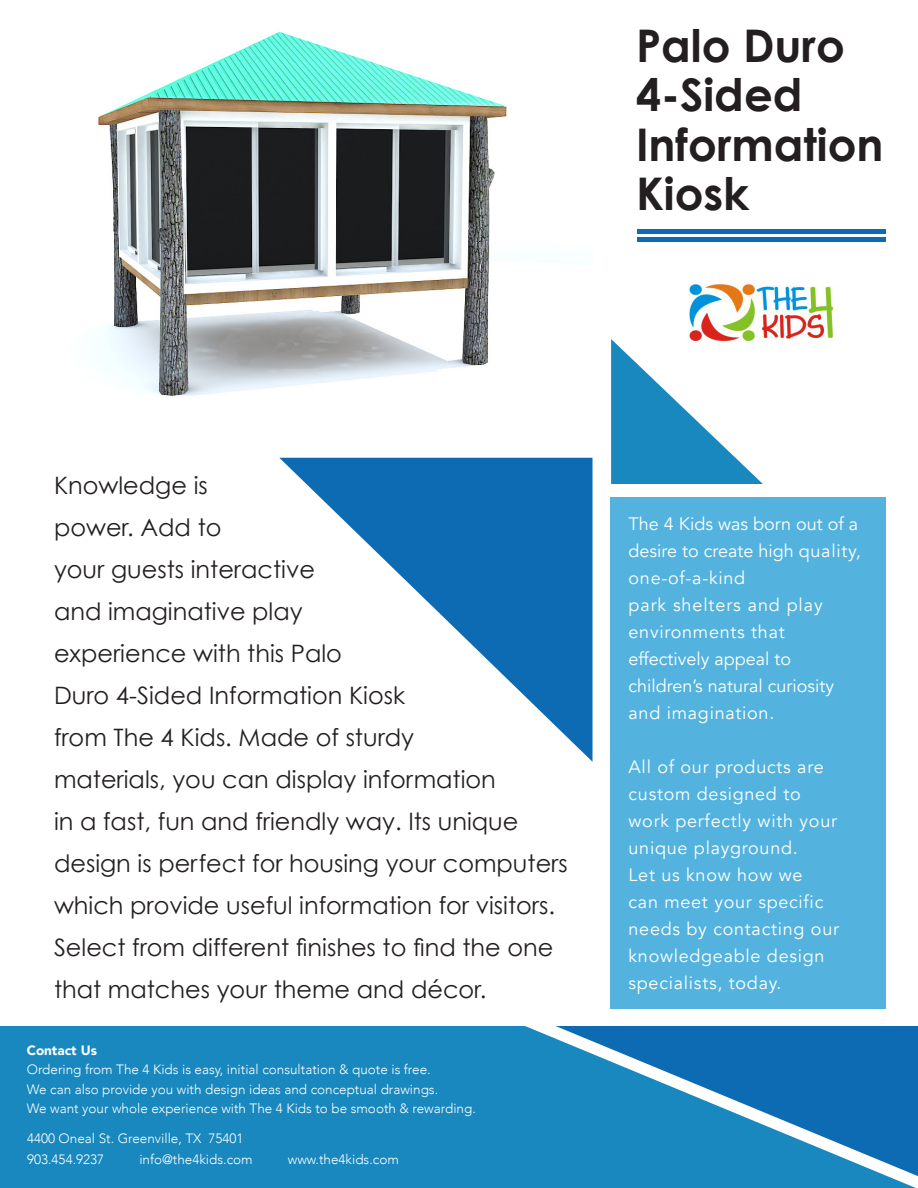
<style>
.page{position:relative;width:918px;height:1188px;background:#fff}
.page>*{position:absolute;margin:0;border:0;box-sizing:border-box;transform-origin:0 0}
.t1{font:700 45px/49.5px "Century Gothic";color:#231f20}
.t2{font:24px/42px "Century Gothic";color:#231f20}
.t3{font:18px/27px "Avenir";letter-spacing:.04em;color:#fff}
.t4{font:18px/27px "Avenir";color:#fff}
.t5{font:300 13.5px "Avenir";color:#fff}
.t6{font:900 13.5px "Avenir";color:#fff}
</style>
<div class="page">
<div style="left:611px;top:497px;width:275px;height:512px;background:#53b3de"></div>
<svg style="left:279px;top:458px;width:314px;height:304px"></svg>
<hr style="left:638px;top:229px;width:248px;height:4px;background:#0c6bb3">
<hr style="left:638px;top:238px;width:248px;height:4px;background:#0c6bb3">
<img style="left:689px;top:283px;width:146px;height:56px">
<img style="left:98px;top:31px;width:495px;height:366px">
<svg style="left:611px;top:339px;width:152px;height:145px"></svg>
<div style="left:0;top:1026px;width:916px;height:162px;background:#1888bf"></div>
<svg style="left:556px;top:1026px;width:362px;height:150px;background:#2483be"></svg>
<p class="t1" style="left:636px;top:20px;width:210px">Palo Duro<br>4-Sided</p>
<p class="t1" style="left:636px;top:119px;width:249px">Information</p>
<p class="t1" style="left:636px;top:168px;width:115px">Kiosk</p>
<p class="t2" style="left:54px;top:464px;width:262px">Knowledge is<br>power. Add to<br>your guests interactive and imaginative play</p>
<p class="t2" style="left:54px;top:632px;width:362px">experience with this Palo<br>Duro 4-Sided Information Kiosk from The 4 Kids. Made of sturdy</p>
<p class="t2" style="left:54px;top:758px;width:515px">materials, you can display information<br>in a fast, fun and friendly way. Its unique design is perfect for housing your computers which provide useful information for visitors.<br>Select from different finishes to find the one that matches your theme and décor.</p>
<p class="t6" style="left:27px;top:1039px;width:72px">Contact Us</p>
<p class="t5" style="left:27px;top:1062px;width:406px">Ordering from The 4 Kids is easy, initial consultation &amp; quote is free.</p>
<p class="t5" style="left:27px;top:1081px;width:413px">We can also provide you with design ideas and conceptual drawings.</p>
<p class="t5" style="left:27px;top:1101px;width:451px">We want your whole experience with The 4 Kids to be smooth &amp; rewarding.</p>
<p class="t5" style="left:27px;top:1130px;width:218px">4400 Oneal St. Greenville, TX 75401</p>
<p class="t5" style="left:27px;top:1151px;width:79px">903.454.9237</p>
<p class="t5" style="left:139px;top:1151px;width:115px">info@the4kids.com</p>
<p class="t5" style="left:288px;top:1151px;width:113px">www.the4kids.com</p>
<p class="t4" style="left:629px;top:510px;width:234px">The 4 Kids was born out of a desire to create high quality, one-of-a-kind</p>
<p class="t3" style="left:629px;top:591px;width:196px">park shelters and play</p>
<p class="t3" style="left:629px;top:618px;width:158px">environments that</p>
<p class="t4" style="left:629px;top:645px;width:164px">effectively appeal to</p>
<p class="t4" style="left:629px;top:672px;width:207px">children’s natural curiosity and imagination.</p>
<p class="t3" style="left:629px;top:753px;width:197px">All of our products are custom designed to</p>
<p class="t3" style="left:629px;top:807px;width:210px">work perfectly with your unique playground.</p>
<p class="t3" style="left:629px;top:861px;width:175px">Let us know how we</p>
<p class="t3" style="left:629px;top:888px;width:212px">can meet your specific needs by contacting our knowledgeable design specialists, today.</p>
</div>
